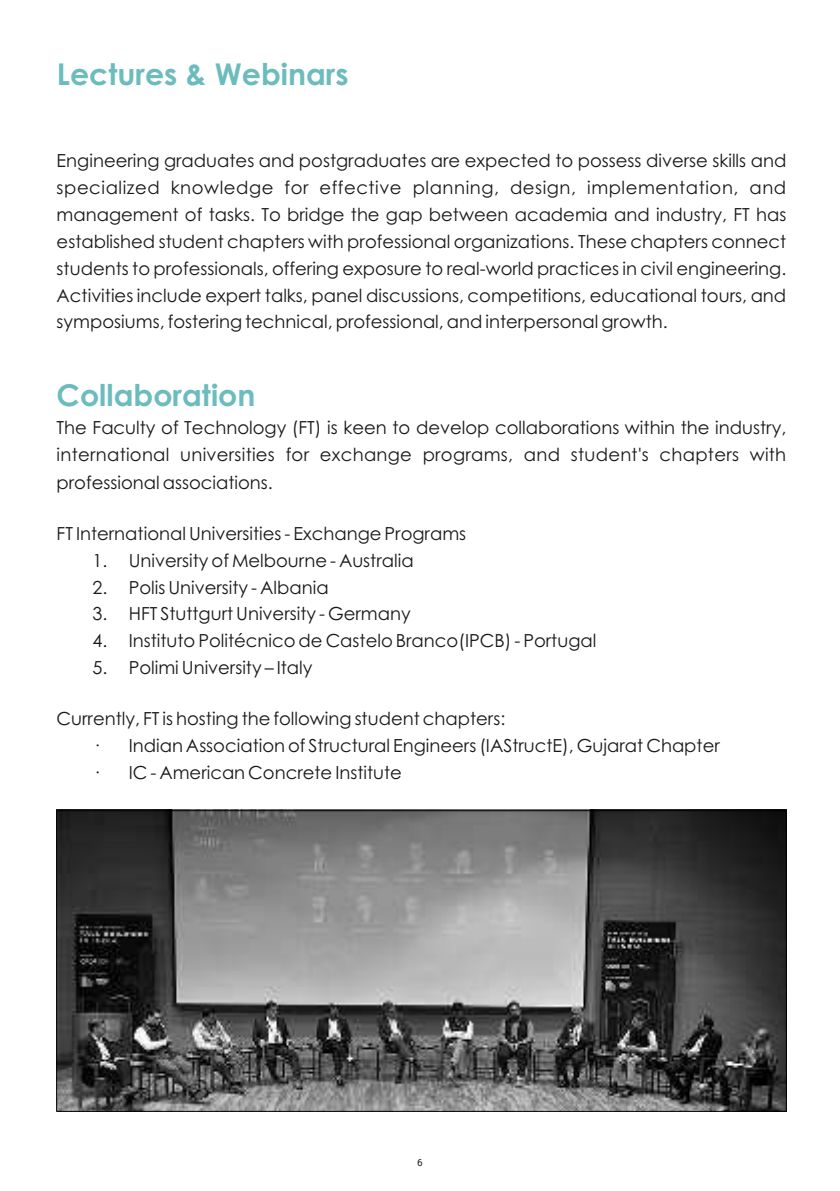
<style>
.page{position:relative;width:840px;height:1191px;background:#fff}
.page>*{position:absolute;margin:0;border:0;box-sizing:border-box;transform-origin:0 0}
.t1{font:700 30px "Century Gothic";color:#6dbcbd}
.t2{font:18px/26.8px "Century Gothic";color:#1a1918;text-align:justify}
.t3{font:10px "Roboto";color:#1a1918}
</style>
<div class="page">
<img style="left:58px;top:812px;width:726px;height:297px">
<h1 class="t1" style="left:57px;top:63px;width:293px">Lectures &amp; Webinars</h1>
<p class="t2" style="left:57px;top:149px;width:730px">Engineering graduates and postgraduates are expected to possess diverse skills and specialized knowledge for effective planning, design, implementation, and management of tasks. To bridge the gap between academia and industry, FT has established student chapters with professional organizations. These chapters connect students to professionals, offering exposure to real-world practices in civil engineering.<br>Activities include expert talks, panel discussions, competitions, educational tours, and symposiums, fostering technical, professional, and interpersonal growth.</p>
<h1 class="t1" style="left:57px;top:383px;width:200px">Collaboration</h1>
<p class="t2" style="left:57px;top:415px;width:730px;line-height:27.6px">The Faculty of Technology (FT) is keen to develop collaborations within the industry, international universities for exchange programs, and student's chapters with professional associations.</p>
<p class="t2" style="left:57px;top:521px;width:411px">FT International Universities - Exchange Programs</p>
<p class="t2" style="left:93px;top:548px;width:322px">1. University of Melbourne - Australia</p>
<p class="t2" style="left:93px;top:575px;width:237px">2. Polis University - Albania</p>
<p class="t2" style="left:93px;top:602px;width:319px">3. HFT Stuttgurt University - Germany</p>
<p class="t2" style="left:93px;top:628px;width:505px">4. Instituto Politécnico de Castelo Branco(IPCB) - Portugal</p>
<p class="t2" style="left:93px;top:655px;width:221px">5. Polimi University 3 Italy</p>
<p class="t2" style="left:93px;top:706px;width:628px;text-align:left;text-indent:-36px">Currently, FT is hosting the following student chapters:<br>· Indian Association of Structural Engineers (IAStructE), Gujarat Chapter · IC - American Concrete Institute</p>
<p class="t3" style="left:417px;top:1157px;width:7px">6</p>
</div>
